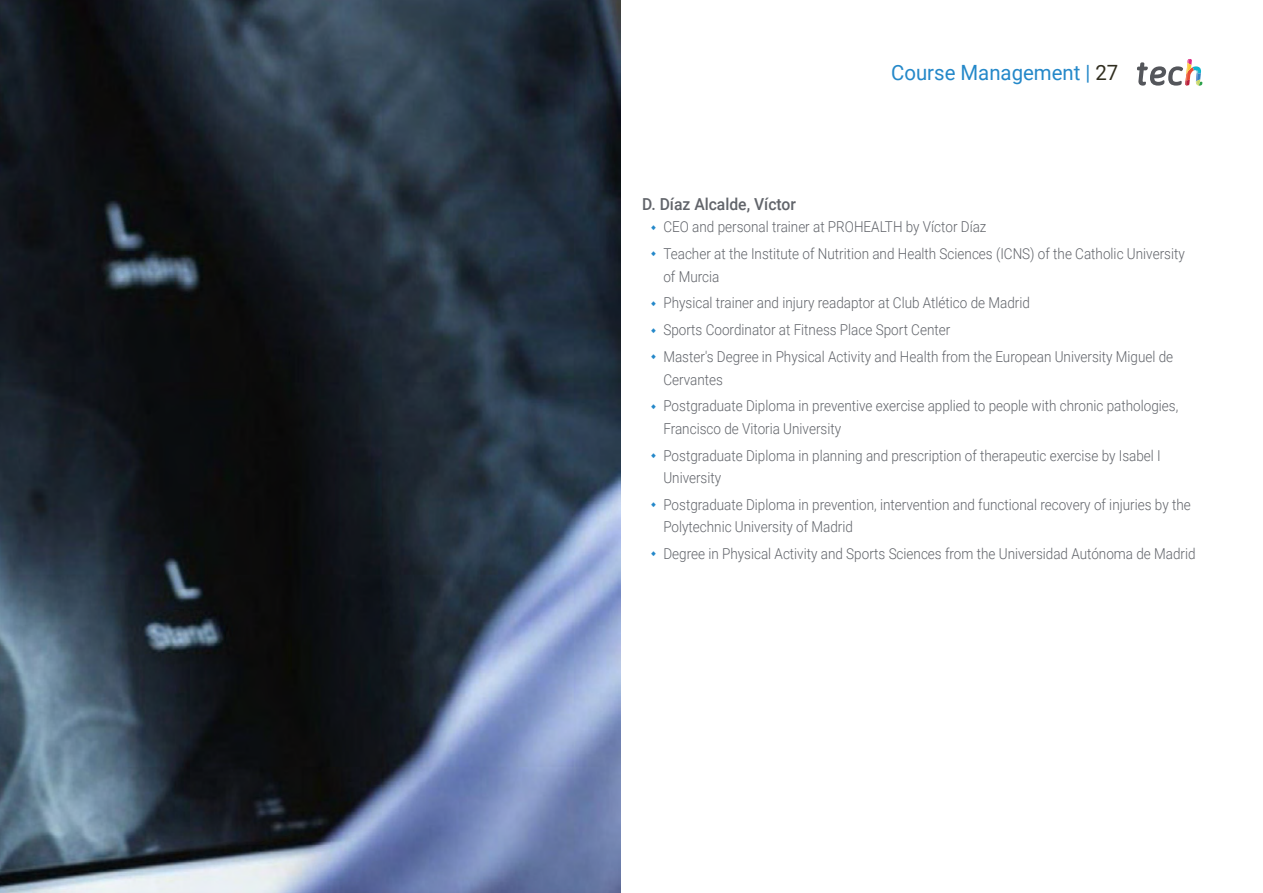
<style>
.page{position:relative;width:1263px;height:893px;background:#fff}
.page>*{position:absolute;margin:0;border:0;box-sizing:border-box;transform-origin:0 0}
.t1{font:21px "Roboto";color:#2488c9}
.t2{font:500 16.5px "Roboto";color:#61646a;scale:.95 1}
.t3{font:300 15px/26.7px "Roboto";color:#61646a;scale:.9 1}
.s1{color:#312e20}
</style>
<div class="page">
<svg style="left:1137px;top:59px;width:65px;height:27px"></svg>
<img style="left:0;top:0;width:621px;height:893px">
<h1 class="t1" style="left:891px;top:57px;width:229px">Course Management | <span class="s1">27</span></h1>
<p class="t2" style="left:642px;top:193px;width:163px">D. Díaz Alcalde, Víctor</p>
<p class="t3" style="left:663px;top:213px;width:581px">CEO and personal trainer at PROHEALTH by Víctor Díaz<br>Teacher at the Institute of Nutrition and Health Sciences (ICNS) of the Catholic University</p>
<p class="t3" style="left:663px;top:262px;width:568px">of Murcia<br>Physical trainer and injury readaptor at Club Atlético de Madrid<br>Sports Coordinator at Fitness Place Sport Center<br>Master's Degree in Physical Activity and Health from the European University Miguel de</p>
<p class="t3" style="left:663px;top:365px;width:574px">Cervantes<br>Postgraduate Diploma in preventive exercise applied to people with chronic pathologies,</p>
<p class="t3" style="left:663px;top:414px;width:554px">Francisco de Vitoria University<br>Postgraduate Diploma in planning and prescription of therapeutic exercise by Isabel I</p>
<p class="t3" style="left:663px;top:464px;width:587px">University<br>Postgraduate Diploma in prevention, intervention and functional recovery of injuries by the</p>
<p class="t3" style="left:663px;top:513px;width:593px">Polytechnic University of Madrid<br>Degree in Physical Activity and Sports Sciences from the Universidad Autónoma de Madrid</p>
</div>
